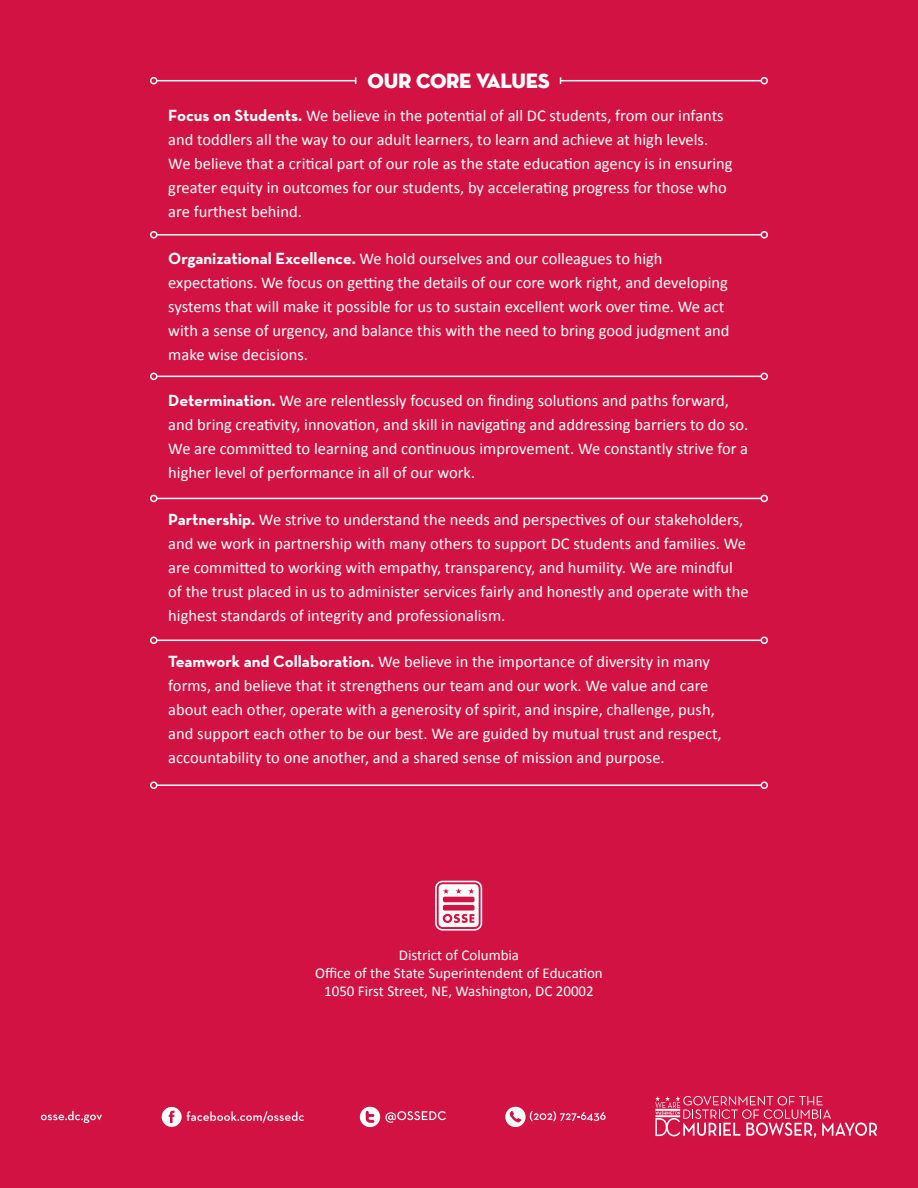
<style>
.page{position:relative;width:918px;height:1188px;background:#d11242}
.page>*{position:absolute;margin:0;border:0;box-sizing:border-box;transform-origin:0 0}
.t1{font:21px "Neutra Disp Titling";letter-spacing:-.01em;color:#fff}
.t2{font:16.5px/24px "Calibri";color:#fff}
.t3{font:15px/18px "Calibri";color:#fff;text-align:center}
.s1{font-family:"Neutra Text";font-weight:700}
</style>
<div class="page">
<svg style="left:162px;top:1107px;width:142px;height:20px"></svg>
<svg style="left:360px;top:1107px;width:86px;height:20px"></svg>
<svg style="left:41px;top:1111px;width:61px;height:12px"></svg>
<svg style="left:505px;top:1107px;width:101px;height:20px"></svg>
<svg style="left:655px;top:1096px;width:222px;height:42px"></svg>
<svg style="left:435px;top:881px;width:47px;height:50px"></svg>
<hr style="left:561px;top:80px;width:200px;height:1px;background:#fff">
<div style="left:761px;top:77px;width:7px;height:7px;border:2px solid #fff;border-radius:50%"></div>
<hr style="left:157px;top:80px;width:199px;height:1px;background:#fff">
<div style="left:150px;top:77px;width:8px;height:7px;border:2px solid #fff;border-radius:50%"></div>
<hr style="left:157px;top:234px;width:604px;height:2px;background:#fff">
<div style="left:150px;top:231px;width:8px;height:7px;border:2px solid #fff;border-radius:50%"></div>
<div style="left:760px;top:231px;width:8px;height:7px;border:2px solid #fff;border-radius:50%"></div>
<hr style="left:157px;top:376px;width:604px;height:1px;background:#fff">
<div style="left:150px;top:373px;width:8px;height:7px;border:2px solid #fff;border-radius:50%"></div>
<div style="left:760px;top:373px;width:8px;height:7px;border:2px solid #fff;border-radius:50%"></div>
<hr style="left:157px;top:498px;width:604px;height:1px;background:#fff">
<div style="left:150px;top:495px;width:8px;height:7px;border:2px solid #fff;border-radius:50%"></div>
<div style="left:760px;top:495px;width:8px;height:7px;border:2px solid #fff;border-radius:50%"></div>
<hr style="left:157px;top:640px;width:604px;height:1px;background:#fff">
<div style="left:150px;top:637px;width:8px;height:7px;border:2px solid #fff;border-radius:50%"></div>
<div style="left:760px;top:637px;width:8px;height:7px;border:2px solid #fff;border-radius:50%"></div>
<hr style="left:157px;top:784px;width:604px;height:2px;background:#fff">
<div style="left:150px;top:782px;width:8px;height:7px;border:2px solid #fff;border-radius:50%"></div>
<div style="left:760px;top:782px;width:8px;height:7px;border:2px solid #fff;border-radius:50%"></div>
<p class="t1" style="left:368px;top:68px;width:184px">OUR CORE VALUES</p>
<p class="t2" style="left:168px;top:104px;width:566px"><span class="s1">Focus on Students.</span> We believe in the potential of all DC students, from our infants and toddlers all the way to our adult learners, to learn and achieve at high levels.<br>We believe that a critical part of our role as the state education agency is in ensuring greater equity in outcomes for our students, by accelerating progress for those who are furthest behind.</p>
<p class="t2" style="left:168px;top:246px;width:563px"><span class="s1">Organizational Excellence.</span> We hold ourselves and our colleagues to high expectations. We focus on getting the details of our core work right, and developing systems that will make it possible for us to sustain excellent work over time. We act with a sense of urgency, and balance this with the need to bring good judgment and make wise decisions.</p>
<p class="t2" style="left:168px;top:389px;width:582px"><span class="s1">Determination.</span> We are relentlessly focused on finding solutions and paths forward, and bring creativity, innovation, and skill in navigating and addressing barriers to do so.<br>We are committed to learning and continuous improvement. We constantly strive for a higher level of performance in all of our work.</p>
<p class="t2" style="left:168px;top:507px;width:582px"><span class="s1">Partnership.</span> We strive to understand the needs and perspectives of our stakeholders, and we work in partnership with many others to support DC students and families. We are committed to working with empathy, transparency, and humility. We are mindful of the trust placed in us to administer services fairly and honestly and operate with the highest standards of integrity and professionalism.</p>
<p class="t2" style="left:168px;top:650px;width:555px"><span class="s1">Teamwork and Collaboration.</span> We believe in the importance of diversity in many forms, and believe that it strengthens our team and our work. We value and care about each other, operate with a generosity of spirit, and inspire, challenge, push, and support each other to be our best. We are guided by mutual trust and respect, accountability to one another, and a shared sense of mission and purpose.</p>
<p class="t3" style="left:315px;top:946px;width:289px">District of Columbia<br>Office of the State Superintendent of Education<br>1050 First Street, NE, Washington, DC 20002</p>
</div>
